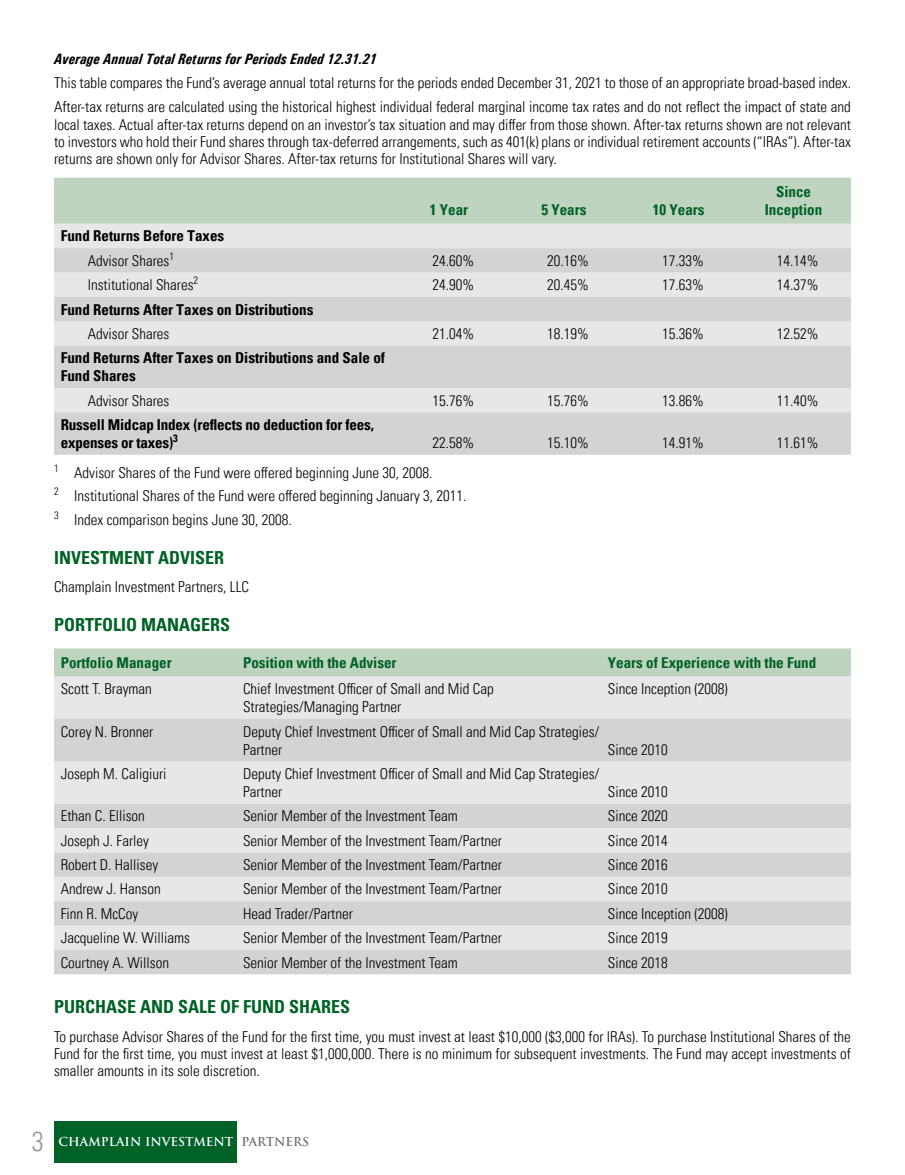
<style>
.page{position:relative;width:905px;height:1175px;background:#fff}
.page>*{position:absolute;margin:0;border:0;box-sizing:border-box;transform-origin:0 0}
.t1{font:300 condensed 27px "Univers LT Pro";color:#939598}
.Header__tokker_SubHe{font:700 condensed 18px "Univers";color:#006227}
.Body_Copy{font:300 condensed 15px/17.2px "Univers LT Pro";color:#000;text-align:justify}
.TABLE_-_Stub{font:300 condensed 15px/18px "Univers LT Pro";color:#000}
.TABLE_-_Stub-2{font:700 condensed 15px/18px "Univers";color:#000}
.Footnote_-_less_spac{font:300 condensed 15px "Univers LT Pro";color:#000}
.Body_Copy_-_Keep_w{font:300 condensed 15px "Univers LT Pro";color:#000}
.TABLE_-_Values{font:300 condensed 15px "Univers LT Pro";color:#000}
.TABLE_-_Column_Heade{font:700 condensed 15px/18px "Univers";color:#006227;text-align:center}
.TABLE_-_Stub_-_Inden{font:300 condensed 15px "Univers LT Pro";color:#000}
.Body_Copy_-_Keep_w-2{font:italic 700 condensed 15px "Univers";color:#000}
.t2{font:700 12px "Trajan Pro";color:#fff}
.s1{color:#6d6e71}
</style>
<div class="page">
<div style="left:55px;top:1120px;width:182px;height:42px;background:#006227"></div>
<div style="left:54px;top:178px;width:796px;height:46px;background:#bed3c0"></div>
<div style="left:54px;top:224px;width:796px;height:24px;background:#e6e7e8"></div>
<svg style="left:54px;top:248px;width:796px;height:207px;background:#d8dadb"></svg>
<div style="left:54px;top:648px;width:796px;height:28px;background:#bed3c0"></div>
<div style="left:54px;top:676px;width:796px;height:43px;background:#e6e7e8"></div>
<svg style="left:54px;top:719px;width:796px;height:255px;background:#dadcdd"></svg>
<p class="Body_Copy_-_Keep_w-2" style="left:54px;top:50px;width:324px">Average Annual Total Returns for Periods Ended 12.31.21</p>
<p class="Body_Copy_-_Keep_w" style="left:54px;top:73px;width:798px">This table compares the Fund’s average annual total returns for the periods ended December 31, 2021 to those of an appropriate broad-based index.</p>
<p class="Body_Copy" style="left:54px;top:98px;width:798px">After-tax returns are calculated using the historical highest individual federal marginal income tax rates and do not reflect the impact of state and local taxes. Actual after-tax returns depend on an investor’s tax situation and may differ from those shown. After-tax returns shown are not relevant to investors who hold their Fund shares through tax-deferred arrangements, such as 401(k) plans or individual retirement accounts (“IRAs”). After-tax returns are shown only for Advisor Shares. After-tax returns for Institutional Shares will vary.</p>
<p class="TABLE_-_Column_Heade" style="left:430px;top:201px;width:40px">1 Year</p>
<p class="TABLE_-_Column_Heade" style="left:541px;top:201px;width:46px">5 Years</p>
<p class="TABLE_-_Column_Heade" style="left:653px;top:201px;width:53px">10 Years</p>
<p class="TABLE_-_Column_Heade" style="left:764px;top:183px;width:59px">Since<br>Inception</p>
<p class="TABLE_-_Stub-2" style="left:61px;top:227px;width:165px">Fund Returns Before Taxes</p>
<p class="TABLE_-_Stub_-_Inden" style="left:88px;top:250px;width:88px">Advisor Shares<sup>1</sup></p>
<p class="TABLE_-_Values" style="left:432px;top:250px;width:43px">24.60%</p>
<p class="TABLE_-_Values" style="left:547px;top:250px;width:43px">20.16%</p>
<p class="TABLE_-_Values" style="left:662px;top:250px;width:43px">17.33%</p>
<p class="TABLE_-_Values" style="left:776px;top:250px;width:43px">14.14%</p>
<p class="TABLE_-_Stub_-_Inden" style="left:88px;top:275px;width:112px">Institutional Shares<sup>2</sup></p>
<p class="TABLE_-_Values" style="left:432px;top:275px;width:43px">24.90%</p>
<p class="TABLE_-_Values" style="left:547px;top:275px;width:43px">20.45%</p>
<p class="TABLE_-_Values" style="left:662px;top:275px;width:43px">17.63%</p>
<p class="TABLE_-_Values" style="left:776px;top:275px;width:43px">14.37%</p>
<p class="TABLE_-_Stub-2" style="left:61px;top:300px;width:254px">Fund Returns After Taxes on Distributions</p>
<p class="TABLE_-_Stub_-_Inden" style="left:88px;top:323px;width:83px">Advisor Shares</p>
<p class="TABLE_-_Values" style="left:432px;top:323px;width:43px">21.04%</p>
<p class="TABLE_-_Values" style="left:547px;top:323px;width:43px">18.19%</p>
<p class="TABLE_-_Values" style="left:662px;top:323px;width:43px">15.36%</p>
<p class="TABLE_-_Values" style="left:776px;top:323px;width:43px">12.52%</p>
<p class="TABLE_-_Stub-2" style="left:61px;top:349px;width:326px">Fund Returns After Taxes on Distributions and Sale of<br>Fund Shares</p>
<p class="TABLE_-_Stub_-_Inden" style="left:88px;top:390px;width:83px">Advisor Shares</p>
<p class="TABLE_-_Values" style="left:432px;top:390px;width:43px">15.76%</p>
<p class="TABLE_-_Values" style="left:547px;top:390px;width:43px">15.76%</p>
<p class="TABLE_-_Values" style="left:662px;top:390px;width:43px">13.86%</p>
<p class="TABLE_-_Values" style="left:776px;top:390px;width:43px">11.40%</p>
<p class="TABLE_-_Stub-2" style="left:61px;top:415px;width:315px">Russell Midcap Index (reflects no deduction for fees, expenses or taxes)<sup>3</sup></p>
<p class="TABLE_-_Values" style="left:432px;top:432px;width:43px">22.58%</p>
<p class="TABLE_-_Values" style="left:547px;top:432px;width:43px">15.10%</p>
<p class="TABLE_-_Values" style="left:662px;top:432px;width:43px">14.91%</p>
<p class="TABLE_-_Values" style="left:776px;top:432px;width:43px">11.61%</p>
<p class="Footnote_-_less_spac" style="left:54px;top:462px;width:380px"><sup>1</sup> Advisor Shares of the Fund were offered beginning June 30, 2008.</p>
<p class="Footnote_-_less_spac" style="left:54px;top:486px;width:414px"><sup>2</sup> Institutional Shares of the Fund were offered beginning January 3, 2011.</p>
<p class="Footnote_-_less_spac" style="left:54px;top:509px;width:239px"><sup>3</sup> Index comparison begins June 30, 2008.</p>
<p class="Header__tokker_SubHe" style="left:54px;top:546px;width:172px">INVESTMENT ADVISER</p>
<p class="Body_Copy" style="left:54px;top:577px;width:196px">Champlain Investment Partners, LLC</p>
<p class="Header__tokker_SubHe" style="left:54px;top:613px;width:178px">PORTFOLIO MANAGERS</p>
<p class="TABLE_-_Column_Heade" style="left:61px;top:653px;width:112px">Portfolio Manager</p>
<p class="TABLE_-_Column_Heade" style="left:243px;top:653px;width:155px">Position with the Adviser</p>
<p class="TABLE_-_Column_Heade" style="left:608px;top:653px;width:210px">Years of Experience with the Fund</p>
<p class="TABLE_-_Stub" style="left:61px;top:679px;width:93px">Scott T. Brayman</p>
<p class="TABLE_-_Stub" style="left:243px;top:679px;width:252px">Chief Investment Officer of Small and Mid Cap<br>Strategies/Managing Partner</p>
<p class="TABLE_-_Stub" style="left:608px;top:679px;width:121px">Since Inception (2008)</p>
<p class="TABLE_-_Stub" style="left:61px;top:721px;width:94px">Corey N. Bronner</p>
<p class="TABLE_-_Stub" style="left:243px;top:721px;width:358px">Deputy Chief Investment Officer of Small and Mid Cap Strategies/<br>Partner</p>
<p class="TABLE_-_Stub" style="left:608px;top:739px;width:61px">Since 2010</p>
<p class="TABLE_-_Stub" style="left:61px;top:764px;width:107px">Joseph M. Caligiuri</p>
<p class="TABLE_-_Stub" style="left:243px;top:764px;width:358px">Deputy Chief Investment Officer of Small and Mid Cap Strategies/<br>Partner</p>
<p class="TABLE_-_Stub" style="left:608px;top:782px;width:61px">Since 2010</p>
<p class="TABLE_-_Stub" style="left:61px;top:806px;width:86px">Ethan C. Ellison</p>
<p class="TABLE_-_Stub" style="left:243px;top:806px;width:216px">Senior Member of the Investment Team</p>
<p class="TABLE_-_Stub" style="left:608px;top:806px;width:61px">Since 2020</p>
<p class="TABLE_-_Stub" style="left:61px;top:830px;width:90px">Joseph J. Farley</p>
<p class="TABLE_-_Stub" style="left:243px;top:830px;width:260px">Senior Member of the Investment Team/Partner</p>
<p class="TABLE_-_Stub" style="left:608px;top:830px;width:61px">Since 2014</p>
<p class="TABLE_-_Stub" style="left:61px;top:855px;width:99px">Robert D. Hallisey</p>
<p class="TABLE_-_Stub" style="left:243px;top:855px;width:260px">Senior Member of the Investment Team/Partner</p>
<p class="TABLE_-_Stub" style="left:608px;top:855px;width:61px">Since 2016</p>
<p class="TABLE_-_Stub" style="left:61px;top:879px;width:101px">Andrew J. Hanson</p>
<p class="TABLE_-_Stub" style="left:243px;top:879px;width:260px">Senior Member of the Investment Team/Partner</p>
<p class="TABLE_-_Stub" style="left:608px;top:879px;width:61px">Since 2010</p>
<p class="TABLE_-_Stub" style="left:61px;top:903px;width:79px">Finn R. McCoy</p>
<p class="TABLE_-_Stub" style="left:243px;top:903px;width:111px">Head Trader/Partner</p>
<p class="TABLE_-_Stub" style="left:608px;top:903px;width:121px">Since Inception (2008)</p>
<p class="TABLE_-_Stub" style="left:61px;top:928px;width:131px">Jacqueline W. Williams</p>
<p class="TABLE_-_Stub" style="left:243px;top:928px;width:260px">Senior Member of the Investment Team/Partner</p>
<p class="TABLE_-_Stub" style="left:608px;top:928px;width:61px">Since 2019</p>
<p class="TABLE_-_Stub" style="left:61px;top:952px;width:110px">Courtney A. Willson</p>
<p class="TABLE_-_Stub" style="left:243px;top:952px;width:216px">Senior Member of the Investment Team</p>
<p class="TABLE_-_Stub" style="left:608px;top:952px;width:61px">Since 2018</p>
<p class="Header__tokker_SubHe" style="left:54px;top:996px;width:298px">PURCHASE AND SALE OF FUND SHARES</p>
<p class="Body_Copy" style="left:54px;top:1026px;width:798px">To purchase Advisor Shares of the Fund for the first time, you must invest at least $10,000 ($3,000 for IRAs). To purchase Institutional Shares of the Fund for the first time, you must invest at least $1,000,000. There is no minimum for subsequent investments. The Fund may accept investments of smaller amounts in its sole discretion.</p>
<h1 class="t1" style="left:32px;top:1123px;width:13px">3</h1>
<p class="t2" style="left:58px;top:1134px;width:252px">CHAMPLAIN INVESTMENT <span class="s1">PARTNERS</span></p>
</div>
